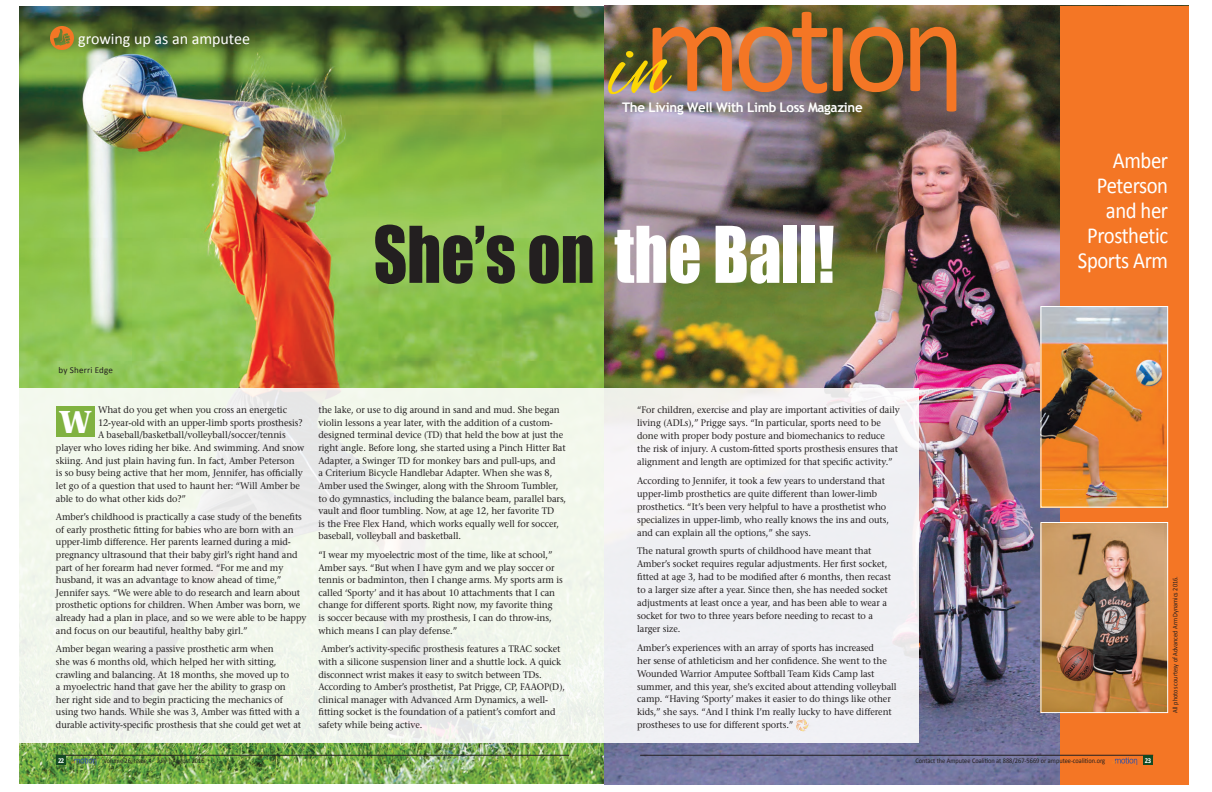
<style>
.page{position:relative;width:1212px;height:792px;background:#fff}
.page>*{position:absolute;margin:0;border:0;box-sizing:border-box;transform-origin:0 0}
.t1{font:72.2px "Impact";color:#fff;scale:.9 1}
.t2{font:72.2px "Impact";color:#231f20;scale:.9 1}
.t3{font:700 31.5px "Stone Serif";color:#fff;scale:.9 1}
.t4{font:23px/25px "Calibri";letter-spacing:-.02em;color:#fff;text-align:right;scale:.9 1}
.t5{font:16px "Calibr 1";color:#fff}
.t6{font:700 13.2px "Trebuchet MS";letter-spacing:-.025em;color:#fff}
.t7{font:9.5px/12.6px "Stone Serif";letter-spacing:-.01em;color:#231f20;scale:.95 1}
.t8{font:9px "Calibri";letter-spacing:.02em;color:#231f20}
.t9{font:700 7.5px "Calibri";color:#fff;scale:.9 1}
.t10{font:700 7.4px "Calibri";color:#fff;scale:.9 1}
.t11{font:7.1px "Calibr 1";color:#231f20;scale:.9 1}
.t12{font:7px "Calibr 1";color:#231f20;scale:.9 1}
.s1{color:#231f20}
</style>
<div class="page">
<img style="left:20px;top:6px;width:585px;height:778px">
<svg style="left:20px;top:388px;width:585px;height:354px;background:#f0f4ec"></svg>
<div style="left:56px;top:406px;width:39px;height:31px;background:#80b240"></div>
<svg style="left:50px;top:26px;width:24px;height:24px"></svg>
<hr style="left:56px;top:755px;width:513px;height:1px;background:#231f20">
<div style="left:56px;top:755px;width:10px;height:10px;background:#134a23"></div>
<svg style="left:71px;top:758px;width:25px;height:7px"></svg>
<img style="left:605px;top:6px;width:456px;height:778px">
<svg style="left:1061px;top:6px;width:128px;height:778px;background:#e97b2f"></svg>
<div style="left:605px;top:388px;width:314px;height:354px;background:#eff0f3"></div>
<hr style="left:640px;top:755px;width:513px;height:1px;background:#231f20">
<svg style="left:1112px;top:757px;width:25px;height:9px"></svg>
<div style="left:1143px;top:755px;width:10px;height:10px;background:#134a23"></div>
<svg style="left:796px;top:718px;width:12px;height:14px"></svg>
<div style="left:1040px;top:306px;width:128px;height:202px;border:1px solid #fff"></div>
<img style="left:1042px;top:524px;width:124px;height:187px">
<div style="left:1040px;top:522px;width:128px;height:191px;border:1px solid #fff"></div>
<img style="left:604px;top:6px;width:352px;height:106px">
<p class="t5" style="left:78px;top:29px;width:173px">growing up as an amputee</p>
<p class="t6" style="left:622px;top:99px;width:242px">The Living Well With Limb Loss Magazine</p>
<p class="t1" style="left:373px;top:199px;width:515px"><span class="s1">She’s on</span> the Ball!</p>
<p class="t2" style="left:439px;top:198px;width:132px">es o</p>
<p class="t2" style="left:439px;top:199px;width:132px">es o</p>
<p class="t4" style="left:1078px;top:147px;width:102px">Amber<br>Peterson and her<br>Prosthetic<br>Sports Arm</p>
<p class="t8" style="left:58px;top:364px;width:56px">by Sherri Edge</p>
<p class="t7" style="left:98px;top:404px;width:201px">What do you get when you cross an energetic</p>
<p class="t7" style="left:98px;top:416px;width:217px">12-year-old with an upper-limb sports prosthesis?</p>
<p class="t7" style="left:98px;top:429px;width:199px">A baseball/basketball/volleyball/soccer/tennis</p>
<p class="t7" style="left:56px;top:441px;width:263px">player who loves riding her bike. And swimming. And snow</p>
<p class="t7" style="left:56px;top:454px;width:253px">skiing. And just plain having fun. In fact, Amber Peterson</p>
<p class="t7" style="left:56px;top:467px;width:261px">is so busy being active that her mom, Jennifer, has officially</p>
<p class="t7" style="left:56px;top:479px;width:258px">let go of a question that used to haunt her: “Will Amber be</p>
<p class="t7" style="left:56px;top:492px;width:138px">able to do what other kids do?”</p>
<p class="t7" style="left:56px;top:511px;width:265px">Amber’s childhood is practically a case study of the benefits of early prosthetic fitting for babies who are born with an upper-limb difference. Her parents learned during a mid&shy;pregnancy ultrasound that their baby girl’s right hand and part of her forearm had never formed. “For me and my husband, it was an advantage to know ahead of time,” Jennifer says. “We were able to do research and learn about prosthetic options for children. When Amber was born, we already had a plan in place, and so we were able to be happy and focus on our beautiful, healthy baby girl.”</p>
<p class="t7" style="left:56px;top:643px;width:260px">Amber began wearing a passive prosthetic arm when<br>she was 6 months old, which helped her with sitting, crawling and balancing. At 18 months, she moved up to<br>a myoelectric hand that gave her the ability to grasp on her right side and to begin practicing the mechanics of using two hands. While she was 3, Amber was fitted with a durable activity-specific prosthesis that she could get wet at</p>
<p class="t3" style="left:59px;top:403px;width:38px">W</p>
<p class="t7" style="left:318px;top:404px;width:262px">the lake, or use to dig around in sand and mud. She began violin lessons a year later, with the addition of a custom&shy;designed terminal device (TD) that held the bow at just the right angle. Before long, she started using a Pinch Hitter Bat Adapter, a Swinger TD for monkey bars and pull-ups, and<br>a Criterium Bicycle Handlebar Adapter. When she was 8, Amber used the Swinger, along with the Shroom Tumbler, to do gymnastics, including the balance beam, parallel bars, vault and floor tumbling. Now, at age 12, her favorite TD<br>is the Free Flex Hand, which works equally well for soccer, baseball, volleyball and basketball.</p>
<p class="t7" style="left:318px;top:548px;width:259px">“I wear my myoelectric most of the time, like at school,” Amber says. “But when I have gym and we play soccer or tennis or badminton, then I change arms. My sports arm is called ‘Sporty’ and it has about 10 attachments that I can change for different sports. Right now, my favorite thing<br>is soccer because with my prosthesis, I can do throw-ins, which means I can play defense.”</p>
<p class="t7" style="left:318px;top:643px;width:261px">Amber’s activity-specific prosthesis features a TRAC socket with a silicone suspension liner and a shuttle lock. A quick disconnect wrist makes it easy to switch between TDs.<br>According to Amber’s prosthetist, Pat Prigge, CP, FAAOP(D), clinical manager with Advanced Arm Dynamics, a well&shy;fitting socket is the foundation of a patient’s comfort and safety while being active.</p>
<p class="t7" style="left:637px;top:404px;width:278px;line-height:12.9px">“For children, exercise and play are important activities of daily living (ADLs),” Prigge says. “In particular, sports need to be done with proper body posture and biomechanics to reduce the risk of injury. A custom-fitted sports prosthesis ensures that alignment and length are optimized for that specific activity.”</p>
<p class="t7" style="left:637px;top:474px;width:267px;line-height:12.9px">According to Jennifer, it took a few years to understand that upper-limb prosthetics are quite different than lower-limb prosthetics. “It’s been very helpful to have a prosthetist who specializes in upper-limb, who really knows the ins and outs, and can explain all the options,” she says.</p>
<p class="t7" style="left:637px;top:545px;width:269px;line-height:12.9px">The natural growth spurts of childhood have meant that Amber’s socket requires regular adjustments. Her first socket, fitted at age 3, had to be modified after 6 months, then recast to a larger size after a year. Since then, she has needed socket adjustments at least once a year, and has been able to wear a socket for two to three years before needing to recast to a larger size.</p>
<p class="t7" style="left:637px;top:641px;width:275px;line-height:12.9px">Amber’s experiences with an array of sports has increased<br>her sense of athleticism and her confidence. She went to the Wounded Warrior Amputee Softball Team Kids Camp last summer, and this year, she’s excited about attending volleyball camp. “Having ‘Sporty’ makes it easier to do things like other kids,” she says. “And I think I’m really lucky to have different prostheses to use for different sports.”</p>
<p class="t7" style="left:637px;top:417px;width:262px;line-height:12.9px">living (ADLs),” Prigge says. “In particular, sports need to be done with proper body posture and biomechanics to reduce</p>
<p class="t7" style="left:637px;top:488px;width:267px;line-height:12.9px">upper-limb prosthetics are quite different than lower-limb prosthetics. “It’s been very helpful to have a prosthetist who specializes in upper-limb, who really knows the ins and outs,</p>
<p class="t7" style="left:637px;top:571px;width:269px;line-height:12.9px">fitted at age 3, had to be modified after 6 months, then recast to a larger size after a year. Since then, she has needed socket</p>
<p class="t7" style="left:637px;top:642px;width:264px;line-height:12.9px">Amber’s experiences with an array of sports has increased her sense of athleticism and her confidence. She went to the<br>Wounded Warrior Amputee Softball Team Kids Camp last</p>
<p class="t7" style="left:637px;top:706px;width:270px;line-height:12.9px">kids,” she says. “And I think I’m really lucky to have different prostheses to use for different sports.”</p>
<p class="t12" style="left:1171px;top:713px;width:153px;rotate:-90deg">All photos courtesy of Advanced Arm Dynamics 2016.</p>
<p class="t12" style="left:1171px;top:607px;width:35px;rotate:-90deg">am 2 16.</p>
<p class="t12" style="left:1171px;top:633px;width:56px;rotate:-90deg">d r Dyn ics 0</p>
<p class="t12" style="left:1171px;top:713px;width:107px;rotate:-90deg">A l ph tos ourtesy o A vance A m</p>
<p class="t12" style="left:1171px;top:659px;width:13px;rotate:-90deg">f d</p>
<p class="t12" style="left:1171px;top:685px;width:4px;rotate:-90deg">c</p>
<p class="t12" style="left:1171px;top:698px;width:5px;rotate:-90deg">o</p>
<p class="t10" style="left:58px;top:756px;width:8px">22</p>
<p class="t12" style="left:104px;top:757px;width:114px">Volume 26, Issue 4 July | August 2016</p>
<p class="t11" style="left:915px;top:757px;width:212px">Contact the Amputee Coalition at 888/267-5669 or amputee-coalition.org</p>
<p class="t9" style="left:1145px;top:756px;width:8px">23</p>
<p class="t11" style="left:915px;top:757px;width:212px">Contact the Amputee Coalition at 888/267-5669 or amputee-coalition.org</p>
<p class="t9" style="left:1145px;top:756px;width:8px">23</p>
</div>
